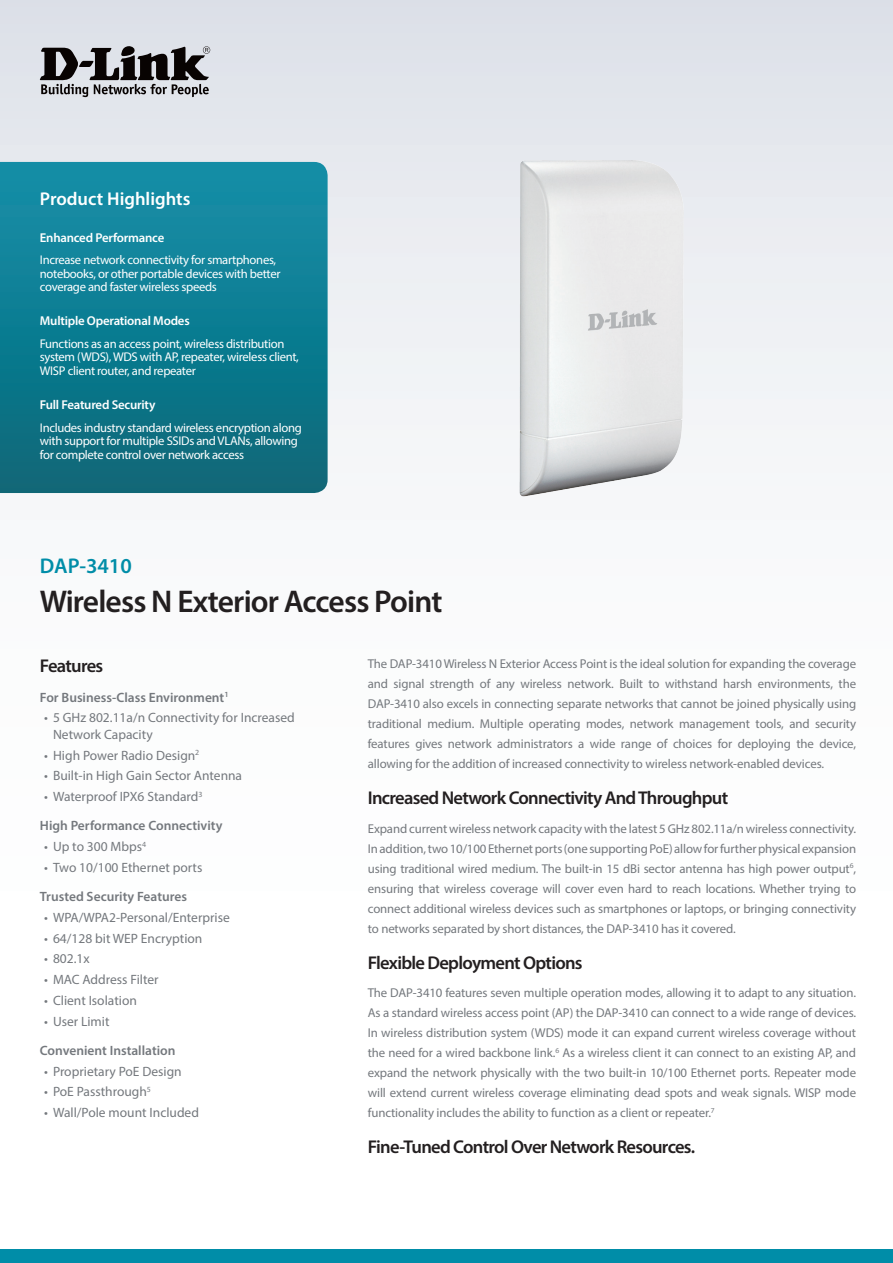
<style>
.page{position:relative;width:893px;height:1263px;background:#fff}
.page>*{position:absolute;margin:0;border:0;box-sizing:border-box;transform-origin:0 0}
.t1{font:600 31.5px "Myriad Pro";letter-spacing:-.025em;color:#231f20}
.t2{font:600 21.3px "Myriad Pro";color:#008da8}
.t3{font:600 18.6px "Myriad Pro";letter-spacing:-.04em;color:#231f20}
.t4{font:600 18.6px "Myriad Pro";color:#fff}
.t5{font:13.5px/16.5px "Myriad Pro";color:#74787d}
.t6{font:600 13.5px/29.2px "Myriad Pro";color:#74787d}
.t7{font:12.9px/20px "Myriad Pro";letter-spacing:-.01em;color:#74787d;text-align:justify}
.t8{font:600 12.9px "Myriad Pro";letter-spacing:-.015em;color:#fff}
.t9{font:12.6px/13.5px "Myriad Pro";letter-spacing:-.025em;color:#fff}
.s1{font-weight:400}
</style>
<div class="page">
<div style="left:0;top:0;width:893px;height:1084px;background:linear-gradient(to bottom,#e3e6ec,#fff)"></div>
<div style="left:0;top:1249px;width:893px;height:14px;background:#008da8"></div>
<svg style="left:0;top:162px;width:328px;height:331px;background:#0f7c90"></svg>
<svg style="left:40px;top:46px;width:170px;height:51px;background:#807f83"></svg>
<img style="left:493px;top:134px;width:217px;height:387px">
<h3 class="t4" style="left:40px;top:187px;width:152px">Product Highlights</h3>
<p class="t8" style="left:40px;top:229px;width:126px">Enhanced Performance</p>
<p class="t9" style="left:40px;top:253px;width:242px">Increase network connectivity for smartphones, notebooks, or other portable devices with better coverage and faster wireless speeds</p>
<p class="t8" style="left:40px;top:313px;width:151px">Multiple Operational Modes</p>
<p class="t9" style="left:40px;top:337px;width:261px">Functions as an access point, wireless distribution system (WDS), WDS with AP, repeater, wireless client,<br>WISP client router, and repeater</p>
<p class="t8" style="left:40px;top:397px;width:117px">Full Featured Security</p>
<p class="t9" style="left:40px;top:421px;width:263px">Includes industry standard wireless encryption along with support for multiple SSIDs and VLANs, allowing for complete control over network access</p>
<h2 class="t2" style="left:40px;top:552px;width:93px">DAP-3410</h2>
<h1 class="t1" style="left:40px;top:582px;width:404px">Wireless N Exterior Access Point</h1>
<h3 class="t3" style="left:40px;top:654px;width:65px">Features</h3>
<p class="t6" style="left:40px;top:682px;width:190px">For Business-Class Environment<sup>1</sup></p>
<p class="t5" style="left:53px;top:709px;width:243px;text-indent:-9px">• 5 GHz 802.11a/n Connectivity for Increased<br>Network Capacity</p>
<p class="t5" style="left:44px;top:747px;width:157px">• High Power Radio Design<sup>2</sup></p>
<p class="t5" style="left:44px;top:767px;width:200px">• Built-in High Gain Sector Antenna</p>
<p class="t6" style="left:40px;top:782px;width:184px;text-indent:4px"><span class="s1">• Waterproof IPX6 Standard</span><sup>3<br></sup>High Performance Connectivity</p>
<p class="t5" style="left:44px;top:838px;width:104px">• Up to 300 Mbps<sup>4</sup></p>
<p class="t5" style="left:44px;top:859px;width:160px">• Two 10/100 Ethernet ports</p>
<p class="t6" style="left:40px;top:882px;width:149px">Trusted Security Features</p>
<p class="t5" style="left:44px;top:909px;width:187px">• WPA/WPA2-Personal/Enterprise</p>
<p class="t5" style="left:44px;top:930px;width:160px">• 64/128 bit WEP Encryption</p>
<p class="t5" style="left:44px;top:950px;width:47px">• 802.1x</p>
<p class="t5" style="left:44px;top:971px;width:116px">• MAC Address Filter</p>
<p class="t5" style="left:44px;top:992px;width:94px">• Client Isolation</p>
<p class="t5" style="left:44px;top:1013px;width:67px">• User Limit</p>
<p class="t6" style="left:40px;top:1035px;width:137px">Convenient Installation</p>
<p class="t5" style="left:44px;top:1063px;width:139px">• Proprietary PoE Design</p>
<p class="t5" style="left:44px;top:1083px;width:108px">• PoE Passthrough<sup>5</sup></p>
<p class="t5" style="left:44px;top:1104px;width:156px">• Wall/Pole mount Included</p>
<p class="t7" style="left:368px;top:654px;width:490px">The DAP-3410 Wireless N Exterior Access Point is the ideal solution for expanding the coverage and signal strength of any wireless network. Built to withstand harsh environments, the DAP-3410 also excels in connecting separate networks that cannot be joined physically using traditional medium. Multiple operating modes, network management tools, and security features gives network administrators a wide range of choices for deploying the device, allowing for the addition of increased connectivity to wireless network-enabled devices.</p>
<h3 class="t3" style="left:368px;top:786px;width:362px">Increased Network Connectivity And Throughput</h3>
<p class="t7" style="left:368px;top:818px;width:490px">Expand current wireless network capacity with the latest 5 GHz 802.11a/n wireless connectivity.<br>In addition, two 10/100 Ethernet ports (one supporting PoE) allow for further physical expansion using traditional wired medium. The built-in 15 dBi sector antenna has high power output<sup>6</sup>, ensuring that wireless coverage will cover even hard to reach locations. Whether trying to connect additional wireless devices such as smartphones or laptops, or bringing connectivity to networks separated by short distances, the DAP-3410 has it covered.</p>
<h3 class="t3" style="left:368px;top:950px;width:216px">Flexible Deployment Options</h3>
<p class="t7" style="left:368px;top:983px;width:490px">The DAP-3410 features seven multiple operation modes, allowing it to adapt to any situation.<br>As a standard wireless access point (AP) the DAP-3410 can connect to a wide range of devices.<br>In wireless distribution system (WDS) mode it can expand current wireless coverage without the need for a wired backbone link.<sup>6</sup> As a wireless client it can connect to an existing AP, and expand the network physically with the two built-in 10/100 Ethernet ports. Repeater mode will extend current wireless coverage eliminating dead spots and weak signals. WISP mode functionality includes the ability to function as a client or repeater.<sup>7</sup></p>
<h3 class="t3" style="left:368px;top:1135px;width:329px">Fine-Tuned Control Over Network Resources.</h3>
</div>
